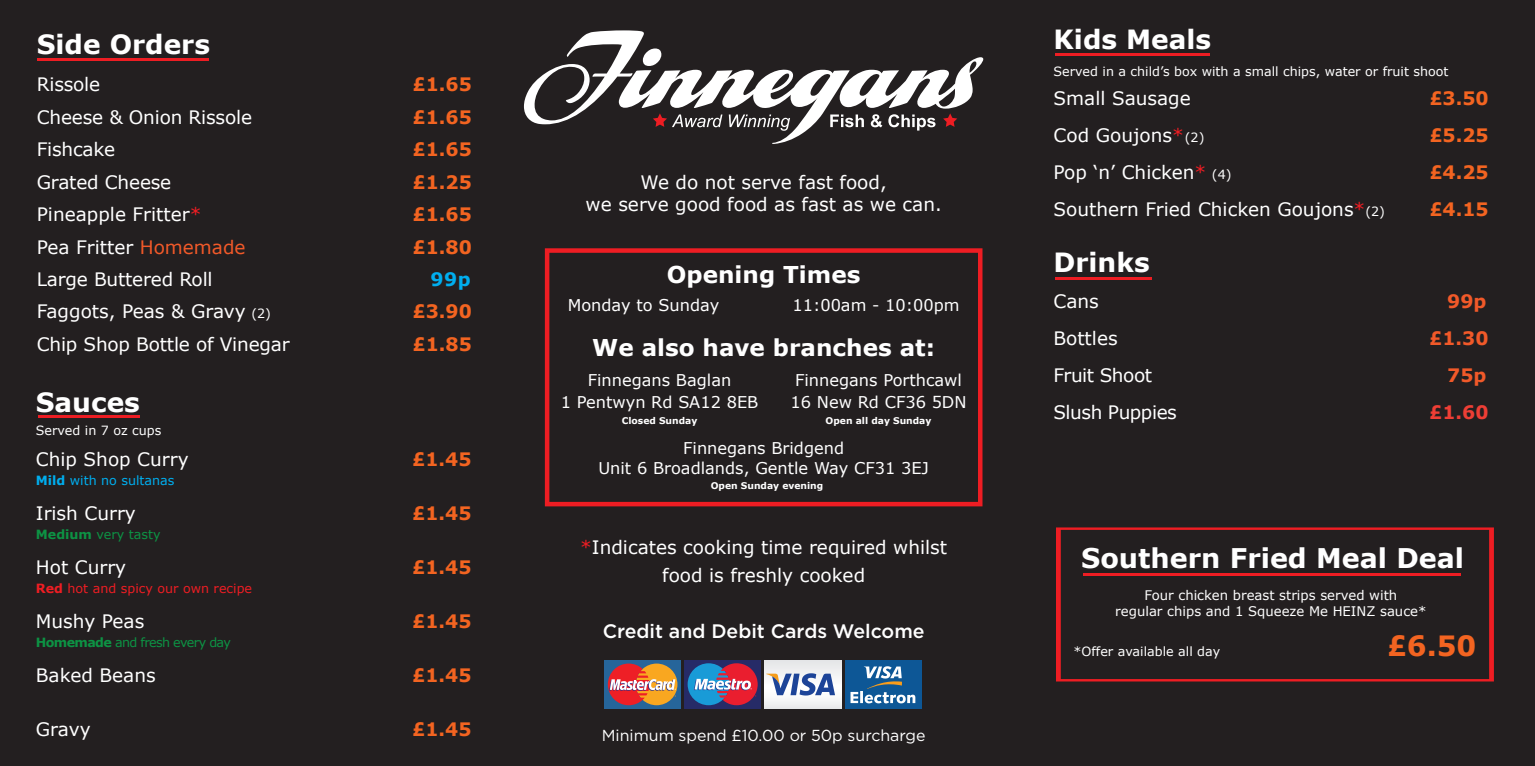
<style>
.page{position:relative;width:1535px;height:766px;background:#fff}
.page>*{position:absolute;margin:0;border:0;box-sizing:border-box;transform-origin:0 0}
.t1{font:700 27.9px "Verdana";color:#f36421}
.t2{font:700 27.06px "Verdana";color:#fff}
.t3{font:700 26.43px "Verdana";color:#fff}
.t4{font:700 23.16px "Verdana";color:#fff}
.t5{font:500 19.47px "Gotham";color:#fff}
.t6{font:18.51px/28.8px "Verdana";color:#fff;text-align:center}
.t7{font:700 18.51px "Verdana";color:#f36421}
.t8{font:18.51px "Verdana";letter-spacing:-.025em;color:#fff}
.t9{font:700 18.51px "Verdana";color:#f15929}
.t10{font:700 18.51px "Verdana";color:#ee3e35}
.t11{font:700 18.51px "Verdana";color:#00aeef}
.t12{font:16.2px/20.4px "Verdana";color:#fff;text-align:center}
.t13{font:15.9px "Gotham";color:#fff}
.t14{font:13.23px/15.9px "Verdana";color:#fff;text-align:center}
.t15{font:12.69px "Verdana";color:#fff}
.t16{font:12.69px "Verdana";color:#ee1d23}
.t17{font:12.69px "Verdana";letter-spacing:-.05em;color:#0d9344}
.t18{font:12.69px "Verdana";color:#00aeef}
.t19{font:12.69px "Verdana";color:#0d9344}
.t20{font:700 9.21px "Verdana";color:#fff}
.s1{color:#ee1d23}
.s2{color:#f15929}
.s3{font-size:12.69px}
.s4{font-weight:700}
</style>
<div class="page">
<div style="left:0;top:0;width:1535px;height:765px;background:#231f20"></div>
<svg style="left:1056px;top:527px;width:438px;height:154px"></svg>
<hr style="left:38px;top:59px;width:171px;height:2px;background:#ee1d23">
<hr style="left:38px;top:415px;width:101px;height:2px;background:#ee1d23">
<hr style="left:1055px;top:53px;width:155px;height:3px;background:#ee1d23">
<hr style="left:1055px;top:277px;width:97px;height:3px;background:#ee1d23">
<div style="left:685px;top:660px;width:76px;height:48px;background:#262b67"></div>
<svg style="left:688px;top:663px;width:70px;height:42px;background:#7f658c"></svg>
<div style="left:604px;top:660px;width:77px;height:48px;background:#26659a"></div>
<svg style="left:608px;top:663px;width:69px;height:42px;background:#cb7658"></svg>
<div style="left:765px;top:660px;width:76px;height:48px;background:#efeff0"></div>
<svg style="left:766px;top:673px;width:69px;height:22px"></svg>
<div style="left:845px;top:660px;width:76px;height:48px;background:#0d5796"></div>
<svg style="left:851px;top:666px;width:64px;height:37px"></svg>
<hr style="left:1083px;top:573px;width:378px;height:2px;background:#ee1d23">
<svg style="left:545px;top:248px;width:437px;height:258px"></svg>
<svg style="left:524px;top:30px;width:460px;height:114px"></svg>
<h3 class="t3" style="left:37px;top:28px;width:175px">Side Orders</h3>
<p class="t6" style="left:37px;top:70px;width:65px">Rissole</p>
<p class="t7" style="left:413px;top:73px;width:61px">£1.65</p>
<p class="t6" style="left:37px;top:103px;width:217px">Cheese &amp; Onion Rissole</p>
<p class="t7" style="left:413px;top:105px;width:61px">£1.65</p>
<p class="t6" style="left:37px;top:135px;width:80px">Fishcake</p>
<p class="t7" style="left:413px;top:137px;width:61px">£1.65</p>
<p class="t6" style="left:37px;top:168px;width:136px">Grated Cheese</p>
<p class="t7" style="left:413px;top:170px;width:61px">£1.25</p>
<p class="t6" style="left:37px;top:200px;width:166px">Pineapple Fritter<span class="s1">*</span></p>
<p class="t7" style="left:413px;top:202px;width:61px">£1.65</p>
<p class="t6" style="left:37px;top:233px;width:210px">Pea Fritter <span class="s2">Homemade</span></p>
<p class="t7" style="left:413px;top:235px;width:61px">£1.80</p>
<p class="t6" style="left:37px;top:265px;width:177px">Large Buttered Roll</p>
<p class="t11" style="left:431px;top:267px;width:42px">99p</p>
<p class="t6" style="left:37px;top:297px;width:236px">Faggots, Peas &amp; Gravy <span class="s3">(2)</span></p>
<p class="t7" style="left:413px;top:299px;width:61px">£3.90</p>
<p class="t6" style="left:37px;top:330px;width:254px">Chip Shop Bottle of Vinegar</p>
<p class="t7" style="left:413px;top:332px;width:61px">£1.85</p>
<h3 class="t3" style="left:36px;top:385px;width:106px">Sauces</h3>
<p class="t15" style="left:36px;top:422px;width:127px">Served in 7 oz cups</p>
<p class="t6" style="left:36px;top:445px;width:154px">Chip Shop Curry</p>
<p class="t7" style="left:412px;top:447px;width:61px">£1.45</p>
<p class="t18" style="left:36px;top:472px;width:140px"><span class="s4">Mild</span> with no sultanas</p>
<p class="t6" style="left:36px;top:499px;width:102px">Irish Curry</p>
<p class="t7" style="left:412px;top:501px;width:61px">£1.45</p>
<p class="t19" style="left:36px;top:526px;width:126px"><span class="s4">Medium</span> very tasty</p>
<p class="t6" style="left:36px;top:553px;width:92px">Hot Curry</p>
<p class="t7" style="left:412px;top:555px;width:61px">£1.45</p>
<p class="t16" style="left:36px;top:580px;width:218px"><span class="s4">Red</span> hot and spicy our own recipe</p>
<p class="t6" style="left:36px;top:607px;width:110px">Mushy Peas</p>
<p class="t7" style="left:412px;top:609px;width:61px">£1.45</p>
<p class="t17" style="left:36px;top:634px;width:197px"><span class="s4">Homemade</span> and fresh every day</p>
<p class="t6" style="left:36px;top:661px;width:121px">Baked Beans</p>
<p class="t7" style="left:412px;top:663px;width:61px">£1.45</p>
<p class="t6" style="left:36px;top:715px;width:56px">Gravy</p>
<p class="t7" style="left:412px;top:717px;width:61px">£1.45</p>
<p class="t6" style="left:586px;top:172px;width:358px;line-height:22.2px">We do not serve fast food,<br>we serve good food as fast as we can.</p>
<p class="t4" style="left:667px;top:259px;width:195px">Opening Times</p>
<p class="t12" style="left:568px;top:295px;width:153px">Monday to Sunday</p>
<p class="t12" style="left:792px;top:295px;width:169px">11:00am - 10:00pm</p>
<p class="t4" style="left:592px;top:332px;width:344px">We also have branches at:</p>
<p class="t12" style="left:561px;top:368px;width:199px;line-height:22.5px">Finnegans Baglan<br>1 Pentwyn Rd SA12 8EB</p>
<p class="t20" style="left:622px;top:414px;width:77px">Closed Sunday</p>
<p class="t12" style="left:791px;top:369px;width:177px;line-height:22.2px;text-align:left">Finnegans Porthcawl<br>16 New Rd CF36 5DN</p>
<p class="t20" style="left:826px;top:414px;width:107px">Open all day Sunday</p>
<p class="t12" style="left:598px;top:437px;width:332px">Finnegans Bridgend<br>Unit 6 Broadlands, Gentle Way CF31 3EJ</p>
<p class="t20" style="left:711px;top:479px;width:114px">Open Sunday evening</p>
<p class="t6" style="left:580px;top:532px;width:369px"><span class="s1">*</span>Indicates cooking time required whilst food is freshly cooked</p>
<p class="t5" style="left:603px;top:620px;width:323px">Credit and Debit Cards Welcome</p>
<p class="t13" style="left:602px;top:726px;width:325px">Minimum spend £10.00 or 50p surcharge</p>
<h3 class="t3" style="left:1054px;top:22px;width:159px">Kids Meals</h3>
<p class="t15" style="left:1054px;top:63px;width:397px">Served in a child’s box with a small chips, water or fruit shoot</p>
<p class="t6" style="left:1054px;top:84px;width:139px">Small Sausage</p>
<p class="t7" style="left:1429px;top:86px;width:61px">£3.50</p>
<p class="t6" style="left:1054px;top:121px;width:152px">Cod Goujons<span class="s1">*</span> <span class="s3">(2)</span></p>
<p class="t7" style="left:1429px;top:123px;width:61px">£5.25</p>
<p class="t6" style="left:1054px;top:158px;width:179px">Pop ‘n’ Chicken<span class="s1">*</span> <span class="s3">(4)</span></p>
<p class="t7" style="left:1429px;top:160px;width:61px">£4.25</p>
<p class="t6" style="left:1054px;top:195px;width:333px">Southern Fried Chicken Goujons<span class="s1">*</span><span class="s3">(2)</span></p>
<p class="t7" style="left:1429px;top:197px;width:61px">£4.15</p>
<h3 class="t3" style="left:1053px;top:245px;width:98px">Drinks</h3>
<p class="t6" style="left:1053px;top:287px;width:47px">Cans</p>
<p class="t9" style="left:1447px;top:289px;width:41px">99p</p>
<p class="t6" style="left:1053px;top:324px;width:66px">Bottles</p>
<p class="t9" style="left:1429px;top:326px;width:61px">£1.30</p>
<p class="t8" style="left:1053px;top:363px;width:100px">Fruit Shoot</p>
<p class="t9" style="left:1447px;top:363px;width:41px">75p</p>
<p class="t8" style="left:1053px;top:400px;width:125px">Slush Puppies</p>
<p class="t10" style="left:1429px;top:400px;width:61px">£1.60</p>
<h2 class="t2" style="left:1081px;top:540px;width:384px">Southern Fried Meal Deal</h2>
<p class="t14" style="left:1115px;top:587px;width:313px">Four chicken breast strips served with<br>regular chips and 1 Squeeze Me HEINZ sauce*</p>
<p class="t15" style="left:1073px;top:643px;width:148px">*Offer available all day</p>
<h1 class="t1" style="left:1387px;top:628px;width:91px">£6.50</h1>
</div>
